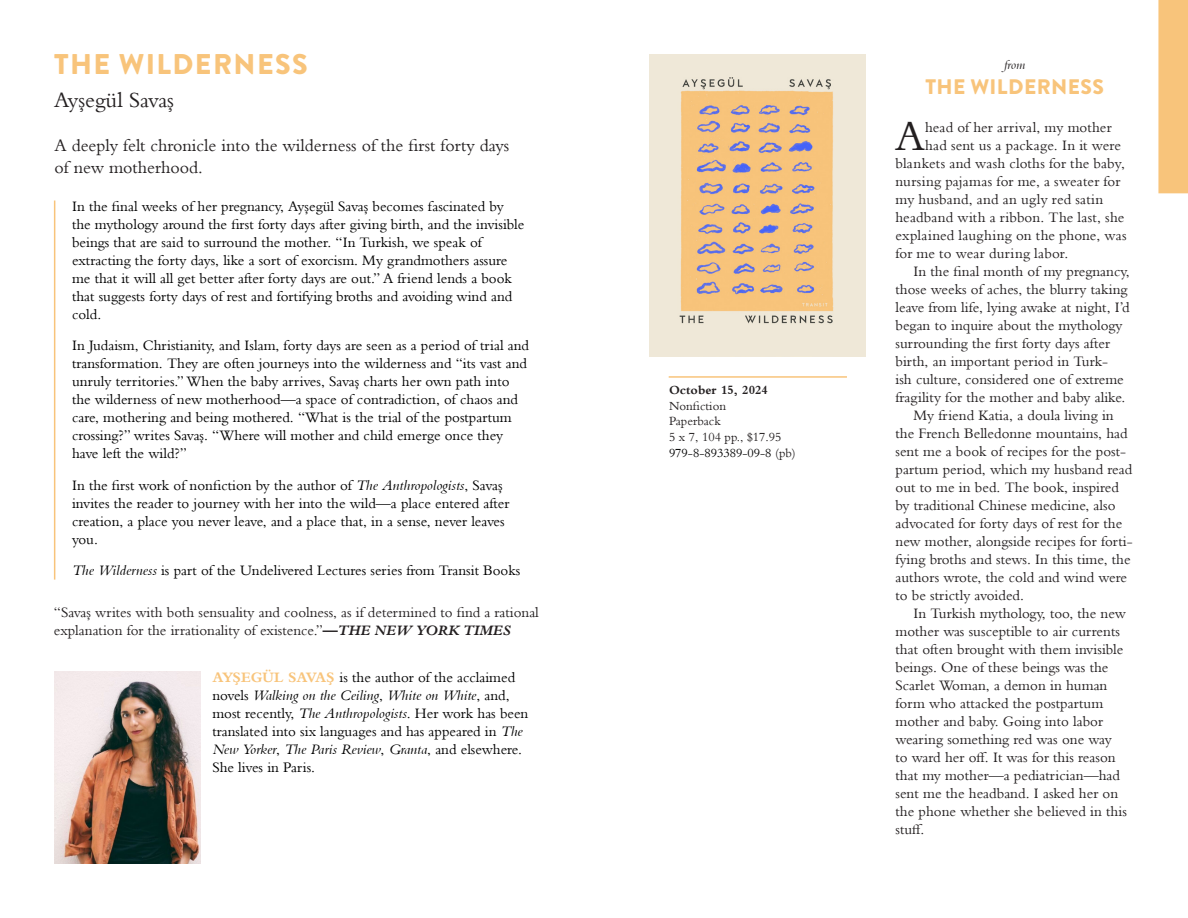
<style>
.page{position:relative;width:1188px;height:918px;background:#fff}
.page>*{position:absolute;margin:0;border:0;box-sizing:border-box;transform-origin:0 0}
.t1{font:43.95px "Bembo MT Pro";color:#231f20}
.Title_Style{font:900 28.5px "Brandon Grotesque";letter-spacing:.05em;color:#f8c47b}
.Title_Style-2{font:22.5px "Bembo MT Pro";color:#231f20}
.t2{font:900 21px "Brandon Grotesque";letter-spacing:.02em;color:#f8c47b}
.t3{font:18px/21.6px "Bembo MT Pro";color:#231f20}
.t4{font:15px/18px "Bembo MT Pro";color:#231f20}
.t5{font:15px/18px "Bembo MT Pro";color:#000}
.t6{font:italic 13.5px "Bembo MT Pro";color:#231f20}
.t7{font:12.9px "Bembo MT Pro";color:#231f20}
.t8{font:12.9px "Bembo MT Pro";color:#000}
.t9{font:700 12.9px "Bembo MT Pro";color:#231f20}
.s1{font-style:italic}
.s2{font-weight:700;font-style:italic}
.s3{font-weight:700;color:#f8c47b}
.s4{color:#231f20}
</style>
<div class="page">
<hr style="left:54px;top:201px;width:1px;height:379px;background:#f8c47b">
<img style="left:54px;top:671px;width:146px;height:193px">
<hr style="left:669px;top:376px;width:178px;height:2px;background:#f8c47b">
<div style="left:1158px;top:0;width:30px;height:193px;background:#f8c47b"></div>
<img style="left:650px;top:54px;width:216px;height:302px">
<p class="Title_Style" style="left:54px;top:44px;width:255px">THE WILDERNESS</p>
<p class="Title_Style-2" style="left:54px;top:86px;width:122px">Ayşegül Savaş</p>
<p class="t3" style="left:55px;top:134px;width:456px">A deeply felt chronicle into the wilderness of the first forty days of new motherhood.</p>
<p class="t5" style="left:72px;top:197px;width:454px">In the final weeks of her pregnancy, Ayşegül Savaş becomes fascinated by the mythology around the first forty days after giving birth, and the invisible beings that are said to surround the mother. “In Turkish, we speak of extracting the forty days, like a sort of exorcism. My grandmothers assure me that it will all get better after forty days are out.” A friend lends a book that suggests forty days of rest and fortifying broths and avoiding wind and cold.</p>
<p class="t5" style="left:72px;top:336px;width:459px">In Judaism, Christianity, and Islam, forty days are seen as a period of trial and transformation. They are often journeys into the wilderness and “its vast and unruly territories.” When the baby arrives, Savaş charts her own path into the wilderness of new motherhood—a space of contradiction, of chaos and care, mothering and being mothered. “What is the trial of the postpartum crossing?” writes Savaş. “Where will mother and child emerge once they have left the wild?”</p>
<p class="t5" style="left:72px;top:476px;width:439px">In the first work of nonfiction by the author of <span class="s1">The Anthropologists</span>, Savaş invites the reader to journey with her into the wild—a place entered after creation, a place you never leave, and a place that, in a sense, never leaves you.</p>
<p class="t5" style="left:72px;top:561px;width:450px"><span class="s1">The Wilderness</span> is part of the Undelivered Lectures series from Transit Books</p>
<p class="t4" style="left:54px;top:603px;width:487px">“Savaş writes with both sensuality and coolness, as if determined to find a rational explanation for the irrationality of existence.”<span class="s2">—THE NEW YORK TIMES</span></p>
<p class="t5" style="left:212px;top:668px;width:318px"><span class="s3">AYŞEGÜL SAVAŞ</span> is the author of the acclaimed novels <span class="s1">Walking on the Ceiling</span>, <span class="s1">White on White</span>, and, most recently, <span class="s1">The Anthropologists</span>. Her work has been translated into six languages and has appeared in <span class="s1">The New Yorker</span>, <span class="s1">The Paris Review</span>, <span class="s1">Granta</span>, and elsewhere.<br>She lives in Paris.</p>
<p class="t9" style="left:669px;top:383px;width:101px">October 15, 2024</p>
<p class="t7" style="left:669px;top:398px;width:59px">Nonfiction</p>
<p class="t7" style="left:669px;top:413px;width:53px">Paperback</p>
<p class="t7" style="left:669px;top:429px;width:114px">5 x 7, 104 pp., $17.95</p>
<p class="t8" style="left:669px;top:445px;width:128px">979-8-893389-09-8 <span class="s4">(pb)</span></p>
<p class="t6" style="left:1004px;top:56px;width:23px">from</p>
<p class="t2" style="left:925px;top:72px;width:180px">THE WILDERNESS</p>
<p class="t1" style="left:895px;top:109px;width:31px">A</p>
<p class="t4" style="left:925px;top:118px;width:188px">head of her arrival, my mother</p>
<p class="t4" style="left:925px;top:136px;width:198px">had sent us a package. In it were</p>
<p class="t4" style="left:896px;top:154px;width:231px">blankets and wash cloths for the baby,</p>
<p class="t4" style="left:896px;top:172px;width:226px">nursing pajamas for me, a sweater for</p>
<p class="t4" style="left:896px;top:190px;width:209px">my husband, and an ugly red satin</p>
<p class="t4" style="left:896px;top:208px;width:230px">headband with a ribbon. The last, she</p>
<p class="t4" style="left:896px;top:226px;width:233px">explained laughing on the phone, was</p>
<p class="t4" style="left:896px;top:244px;width:175px">for me to wear during labor.</p>
<p class="t4" style="left:896px;top:262px;width:236px;text-indent:18px">In the final month of my pregnancy, those weeks of aches, the blurry taking leave from life, lying awake at night, I’d began to inquire about the mythology surrounding the first forty days after birth, an important period in Turk-<br>ish culture, considered one of extreme fragility for the mother and baby alike.</p>
<p class="t4" style="left:896px;top:406px;width:239px;text-indent:18px">My friend Katia, a doula living in the French Belledonne mountains, had sent me a book of recipes for the post&shy;partum period, which my husband read out to me in bed. The book, inspired by traditional Chinese medicine, also advocated for forty days of rest for the new mother, alongside recipes for forti&shy;fying broths and stews. In this time, the authors wrote, the cold and wind were to be strictly avoided.</p>
<p class="t4" style="left:896px;top:604px;width:233px;text-indent:18px">In Turkish mythology, too, the new mother was susceptible to air currents that often brought with them invisible beings. One of these beings was the<br>Scarlet Woman, a demon in human form who attacked the postpartum mother and baby. Going into labor wearing something red was one way to ward her off. It was for this reason that my mother—a pediatrician—had sent me the headband. I asked her on the phone whether she believed in this stuff.</p>
</div>
